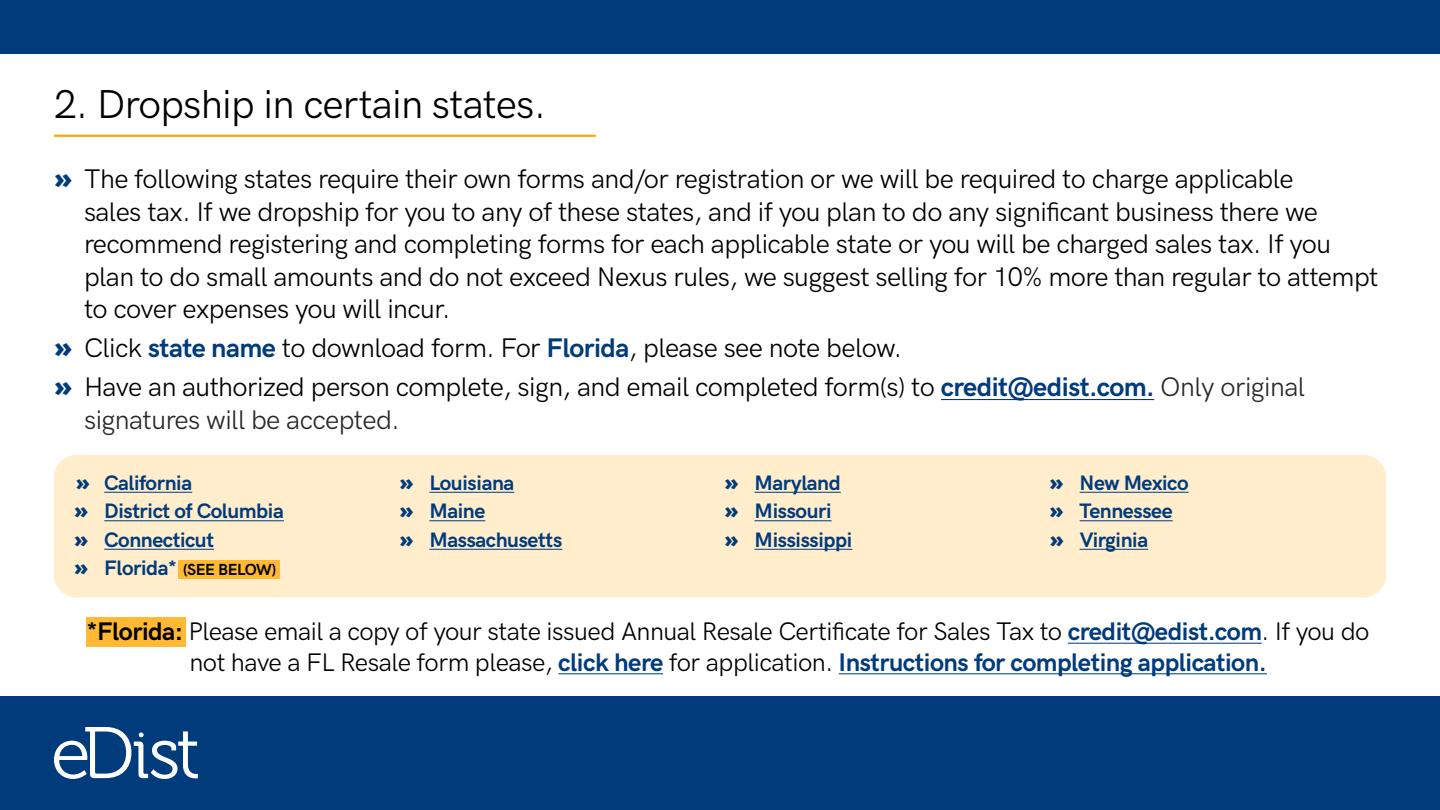
<style>
.page{position:relative;width:1440px;height:810px;background:#fff}
.page>*{position:absolute;margin:0;border:0;box-sizing:border-box;transform-origin:0 0}
.t1{font:40.5px "HK Grotesk Pro";letter-spacing:-.02em;color:#000}
.t2{font:27px/32.4px "HK Grotesk Pro";letter-spacing:-.02em;color:#000}
.t3{font:27px "HK Grotesk Pro";letter-spacing:-.02em;color:#292929}
.t4{font:25.5px/30.6px "HK Grotesk Pro";letter-spacing:-.02em;color:#000;text-align:center}
.t5{font:700 21px/28.5px "HK Grotesk Pro";letter-spacing:-.02em;color:#003b7c}
.t6{font:700 16.12px "HK Grotesk Pro";letter-spacing:-.02em;color:#000}
.s1{font-family:"Open Sans";font-weight:800;color:#003b7c}
.s2{font-weight:700;color:#003b7c}
.s3{color:#292929}
.s4{font-family:"Open Sans";font-weight:800}
.s5{font-family:"Open Sans";font-weight:800;font-size:21px;color:#003b7c}
.s6{font-size:21px;color:#003b7c}
.s7{font-weight:700}
</style>
<div class="page">
<div style="left:0;top:0;width:1440px;height:54px;background:#003b7c"></div>
<div style="left:0;top:696px;width:1440px;height:114px;background:#003b7c"></div>
<svg style="left:54px;top:727px;width:144px;height:52px"></svg>
<hr style="left:54px;top:135px;width:542px;height:2px;background:#ffa700">
<div style="left:86px;top:618px;width:99px;height:29px;background:#ffb933"></div>
<hr style="left:941px;top:399px;width:213px;height:1px;background:#003b7c">
<div style="left:54px;top:455px;width:1332px;height:142px;background:#ffedcc;border-radius:22px"></div>
<hr style="left:104px;top:492px;width:88px;height:1px;background:#003b7c">
<hr style="left:104px;top:520px;width:180px;height:1px;background:#003b7c">
<hr style="left:104px;top:549px;width:110px;height:1px;background:#003b7c">
<div style="left:179px;top:560px;width:101px;height:18px;background:#ffb933"></div>
<hr style="left:429px;top:492px;width:85px;height:1px;background:#003b7c">
<hr style="left:429px;top:520px;width:56px;height:1px;background:#003b7c">
<hr style="left:429px;top:549px;width:133px;height:1px;background:#003b7c">
<hr style="left:754px;top:492px;width:87px;height:1px;background:#003b7c">
<hr style="left:754px;top:520px;width:78px;height:1px;background:#003b7c">
<hr style="left:754px;top:549px;width:98px;height:1px;background:#003b7c">
<hr style="left:1080px;top:492px;width:109px;height:1px;background:#003b7c">
<hr style="left:1080px;top:520px;width:93px;height:1px;background:#003b7c">
<hr style="left:1080px;top:549px;width:68px;height:1px;background:#003b7c">
<hr style="left:1068px;top:643px;width:194px;height:1px;background:#003b7c">
<hr style="left:558px;top:673px;width:105px;height:1px;background:#003b7c">
<hr style="left:839px;top:673px;width:428px;height:1px;background:#003b7c">
<h1 class="t1" style="left:54px;top:74px;width:494px">2. Dropship in certain states.</h1>
<p class="t2" style="left:84px;top:161px;width:1296px;text-indent:-30px"><span class="s1">»</span> The following states require their own forms and/or registration or we will be required to charge applicable<br>sales tax. If we dropship for you to any of these states, and if you plan to do any significant business there we recommend registering and completing forms for each applicable state or you will be charged sales tax. If you plan to do small amounts and do not exceed Nexus rules, we suggest selling for 10% more than regular to attempt to cover expenses you will incur.</p>
<p class="t2" style="left:54px;top:326px;width:1253px;line-height:39.2px"><span class="s1">»</span> Click <span class="s2">state name</span> to download form. For <span class="s2">Florida</span>, please see note below.<br><span class="s1">»</span> Have an authorized person complete, sign, and email completed form(s) to <span class="s2">credit@edist.com.</span> <span class="s3">Only original</span></p>
<p class="t3" style="left:84px;top:399px;width:317px">signatures will be accepted.</p>
<p class="t5" style="left:74px;top:467px;width:211px"><span class="s4">»</span> California<br><span class="s4">»</span> District of Columbia <span class="s4">»</span> Connecticut</p>
<p class="t6" style="left:74px;top:557px;width:204px"><span class="s5">»</span> <span class="s6">Florida*</span> (SEE BELOW)</p>
<p class="t5" style="left:399px;top:467px;width:164px"><span class="s4">»</span> Louisiana<br><span class="s4">»</span> Maine<br><span class="s4">»</span> Massachusetts</p>
<p class="t5" style="left:725px;top:467px;width:129px"><span class="s4">»</span> Maryland <span class="s4">»</span> Missouri<br><span class="s4">»</span> Mississippi</p>
<p class="t5" style="left:1050px;top:467px;width:140px"><span class="s4">»</span> New Mexico <span class="s4">»</span> Tennessee <span class="s4">»</span> Virginia</p>
<p class="t4" style="left:87px;top:614px;width:1285px"><span class="s7">*Florida:</span> Please email a copy of your state issued Annual Resale Certificate for Sales Tax to <span class="s2">credit@edist.com</span>. If you do not have a FL Resale form please, <span class="s2">click here</span> for application. <span class="s2">Instructions for completing application.</span></p>
</div>
